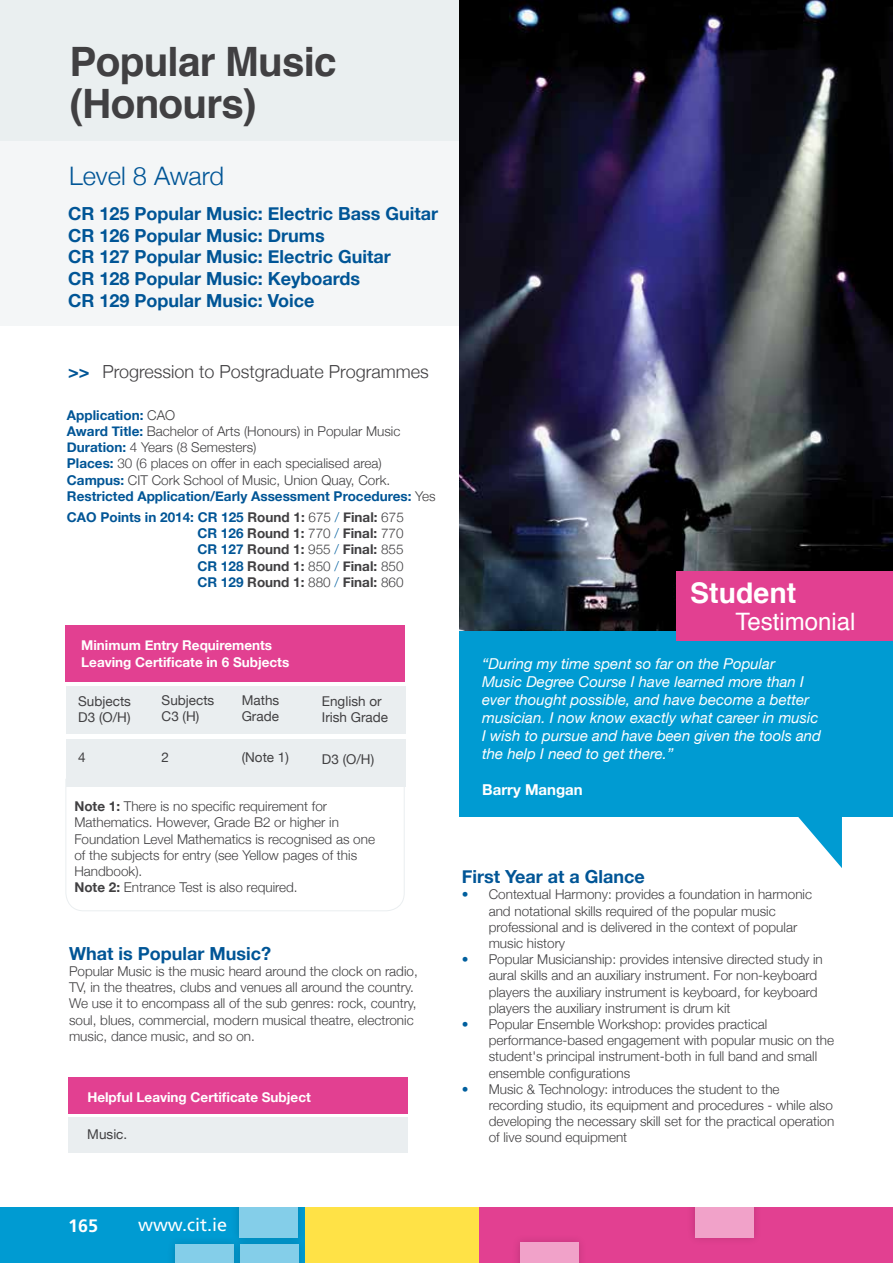
<style>
.page{position:relative;width:893px;height:1263px;background:#fff}
.page>*{position:absolute;margin:0;border:0;box-sizing:border-box;transform-origin:0 0}
.t1{font:700 40.5px/42px "Helvetica";letter-spacing:-.02em;color:#414042}
.t2{font:700 28.5px "Helvetica";color:#fff}
.t3{font:300 25.5px "Helvetica Neue";color:#005596}
.t4{font:24px "Helvetica";color:#fff}
.t5{font:700 18px/21.6px "Helvetica Neue";color:#005596}
.t6{font:300 18px "Helvetica Neue";color:#414042}
.t7{font:18px "Frutiger";color:#fff}
.t8{font:700 18px "Frutiger";color:#fff}
.t9{font:italic 15px/18px "Helvetica Neue";color:#fff}
.t10{font:700 15px "Helvetica Neue";color:#fff}
.t11{font:300 13.5px/16.2px "Helvetica Neue";color:#414042}
.t12{font:700 13.5px/16.2px "Helvetica Neue";color:#414042;text-align:justify}
.t13{font:700 13.5px/16.2px "Helvetica Neue";color:#fff}
.t14{font:13.5px/16.2px "Helvetica Neue";color:#414042}
.s1{font-weight:700;color:#005596}
.s2{color:#005596}
.s3{font-weight:300}
.s4{font-weight:300;color:#005f9e}
.s5{font-weight:700}
.s6{color:#005f9e}
</style>
<div class="page">
<div style="left:479px;top:1208px;width:414px;height:55px;background:#e24091"></div>
<div style="left:224px;top:1208px;width:255px;height:55px;background:#ffe246"></div>
<div style="left:0;top:1208px;width:304px;height:55px;background:#009bd2"></div>
<div style="left:167px;top:1236px;width:75px;height:27px;background:#0096cc"></div>
<div style="left:175px;top:1244px;width:59px;height:19px;background:#84cee9"></div>
<div style="left:232px;top:1236px;width:75px;height:27px;background:#000;opacity:.3"></div>
<div style="left:240px;top:1244px;width:59px;height:19px;background:#84cee9"></div>
<div style="left:511px;top:1234px;width:76px;height:29px;background:#000;opacity:.3"></div>
<div style="left:520px;top:1243px;width:59px;height:20px;background:#f1a2c9"></div>
<div style="left:686px;top:1208px;width:76px;height:38px;background:#000;opacity:.3"></div>
<div style="left:695px;top:1208px;width:58px;height:29px;background:#f1a2c9"></div>
<div style="left:230px;top:1208px;width:76px;height:38px;background:#000;opacity:.3"></div>
<div style="left:239px;top:1208px;width:59px;height:29px;background:#84cee9"></div>
<div style="left:0;top:140px;width:893px;height:186px;background:#f4f6f7"></div>
<div style="left:0;top:0;width:893px;height:140px;background:#eaeff0"></div>
<div style="left:66px;top:686px;width:339px;height:48px;background:#eaeef0"></div>
<div style="left:66px;top:739px;width:339px;height:48px;background:#eaeef0"></div>
<div style="left:68px;top:1077px;width:340px;height:37px;background:#e24091"></div>
<div style="left:68px;top:1117px;width:340px;height:35px;background:#eaeef0"></div>
<div style="left:66px;top:625px;width:339px;height:56px;background:#e24091"></div>
<svg style="left:65px;top:779px;width:340px;height:132px"></svg>
<img style="left:459px;top:0;width:434px;height:631px">
<svg style="left:798px;top:817px;width:44px;height:51px"></svg>
<div style="left:459px;top:631px;width:434px;height:186px;background:#009bd2"></div>
<div style="left:676px;top:571px;width:217px;height:69px;background:#e24091"></div>
<h1 class="t1" style="left:70px;top:41px;width:269px">Popular Music (Honours)</h1>
<h3 class="t3" style="left:69px;top:155px;width:156px">Level 8 Award</h3>
<h3 class="t5" style="left:68px;top:203px;width:371px">CR 125 Popular Music: Electric Bass Guitar CR 126 Popular Music: Drums<br>CR 127 Popular Music: Electric Guitar<br>CR 128 Popular Music: Keyboards<br>CR 129 Popular Music: Voice</h3>
<h3 class="t6" style="left:68px;top:357px;width:362px"><span class="s1">&gt;&gt;</span> Progression to Postgraduate Programmes</h3>
<p class="t11" style="left:67px;top:406px;width:370px"><span class="s1">Application:</span> CAO<br><span class="s1">Award Title:</span> Bachelor of Arts (Honours) in Popular Music <span class="s1">Duration:</span> 4 Years (8 Semesters)<br><span class="s1">Places:</span> 30 (6 places on offer in each specialised area)<br><span class="s1">Campus:</span> CIT Cork School of Music, Union Quay, Cork.<br><span class="s1">Restricted Application/Early Assessment Procedures:</span> Yes</p>
<p class="t12" style="left:197px;top:509px;width:208px;text-indent:-131px"><span class="s2">CAO Points in 2014: CR 125</span> Round 1: <span class="s3">675</span> <span class="s4">/</span> Final: <span class="s3">675<br></span><span class="s2">CR 126</span> Round 1: <span class="s3">770</span> <span class="s4">/</span> Final: <span class="s3">770<br></span><span class="s2">CR 127</span> Round 1: <span class="s3">955</span> <span class="s4">/</span> Final: <span class="s3">855<br></span><span class="s2">CR 128</span> Round 1: <span class="s3">850</span> <span class="s4">/</span> Final: <span class="s3">850<br></span><span class="s2">CR 129</span> Round 1: <span class="s3">880</span> <span class="s4">/</span> Final: <span class="s3">860</span></p>
<p class="t13" style="left:81px;top:638px;width:210px">Minimum Entry Requirements<br>Leaving Certificate in 6 Subjects</p>
<p class="t14" style="left:78px;top:694px;width:54px">Subjects<br>D3 (O/H)</p>
<p class="t14" style="left:162px;top:693px;width:54px">Subjects<br>C3 (H)</p>
<p class="t14" style="left:242px;top:693px;width:39px">Maths<br>Grade</p>
<p class="t14" style="left:322px;top:694px;width:68px">English or<br>Irish Grade</p>
<p class="t14" style="left:78px;top:750px;width:9px">4</p>
<p class="t14" style="left:162px;top:750px;width:9px">2</p>
<p class="t14" style="left:242px;top:750px;width:49px">(Note 1)</p>
<p class="t14" style="left:322px;top:751px;width:54px">D3 (O/H)</p>
<p class="t11" style="left:74px;top:797px;width:302px"><span class="s5">Note 1:</span> There is no specific requirement for Mathematics. However, Grade B2 or higher in Foundation Level Mathematics is recognised as one of the subjects for entry (see Yellow pages of this Handbook).<br><span class="s5">Note 2:</span> Entrance Test is also required.</p>
<h3 class="t5" style="left:69px;top:943px;width:203px">What is Popular Music?</h3>
<p class="t11" style="left:69px;top:962px;width:350px">Popular Music is the music heard around the clock on radio, TV, in the theatres, clubs and venues all around the country.<br>We use it to encompass all of the sub genres: rock, country, soul, blues, commercial, modern musical theatre, electronic music, dance music, and so on.</p>
<p class="t13" style="left:87px;top:1089px;width:225px">Helpful Leaving Certificate Subject</p>
<p class="t14" style="left:87px;top:1127px;width:42px">Music.</p>
<h2 class="t2" style="left:690px;top:570px;width:108px">Student</h2>
<h3 class="t4" style="left:735px;top:603px;width:122px">Testimonial</h3>
<p class="t9" style="left:482px;top:656px;width:340px">“During my time spent so far on the Popular<br>Music Degree Course I have learned more than I ever thought possible, and have become a better musician. I now know exactly what career in music I wish to pursue and have been given the tools and the help I need to get there.”</p>
<p class="t10" style="left:482px;top:778px;width:102px">Barry Mangan</p>
<h3 class="t5" style="left:462px;top:866px;width:184px">First Year at a Glance</h3>
<p class="t11" style="left:489px;top:885px;width:325px;text-indent:-27px"><span class="s6">•</span> Contextual Harmony: provides a foundation in harmonic and notational skills required of the popular music professional and is delivered in the context of popular music history</p>
<p class="t11" style="left:489px;top:950px;width:336px;text-indent:-27px"><span class="s6">•</span> Popular Musicianship: provides intensive directed study in aural skills and an auxiliary instrument. For non-keyboard players the auxiliary instrument is keyboard, for keyboard players the auxiliary instrument is drum kit</p>
<p class="t11" style="left:489px;top:1015px;width:347px;text-indent:-27px"><span class="s6">•</span> Popular Ensemble Workshop: provides practical performance-based engagement with popular music on the student's principal instrument-both in full band and small ensemble configurations</p>
<p class="t11" style="left:489px;top:1080px;width:347px;text-indent:-27px"><span class="s6">•</span> Music &amp; Technology: introduces the student to the recording studio, its equipment and procedures - while also developing the necessary skill set for the practical operation of live sound equipment</p>
<h3 class="t8" style="left:68px;top:1215px;width:32px">165</h3>
<h3 class="t7" style="left:138px;top:1214px;width:91px">www.cit.ie</h3>
</div>
